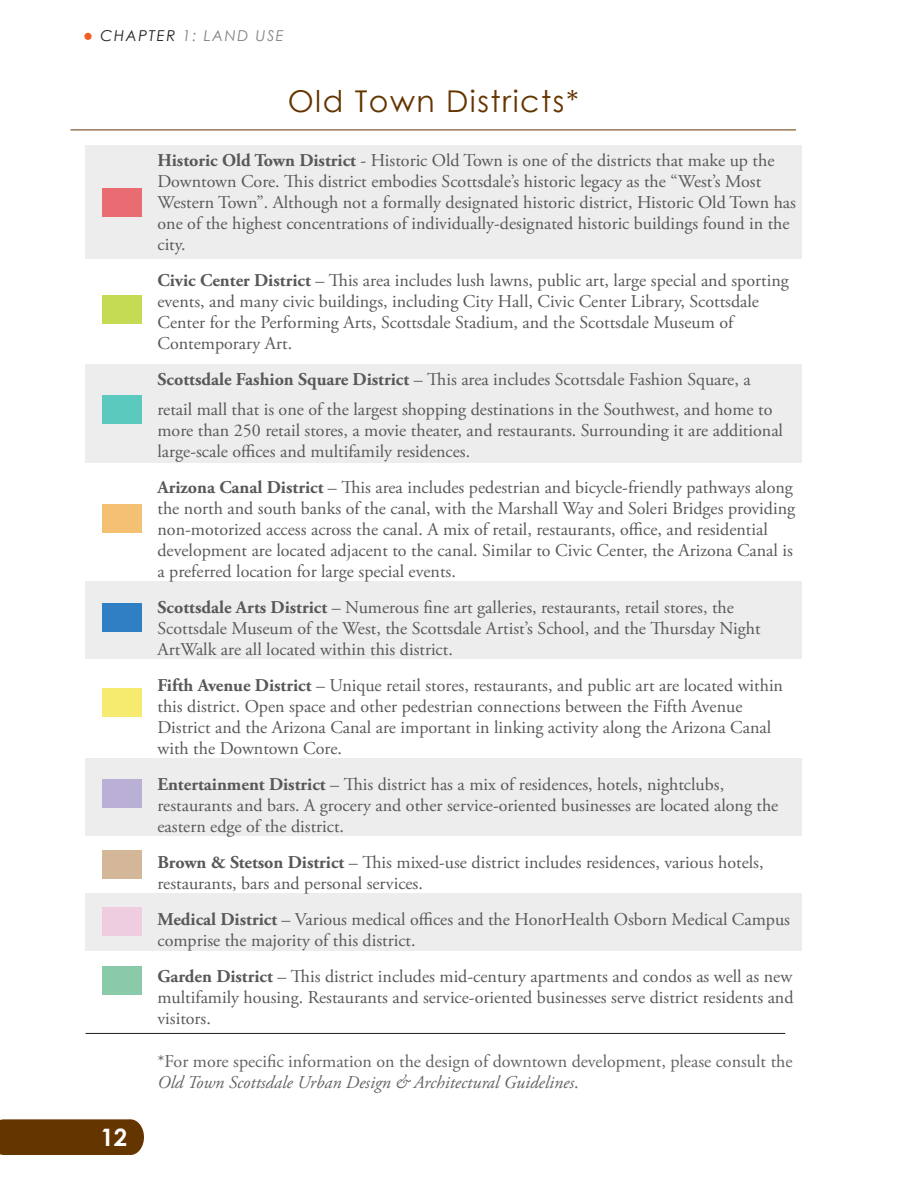
<style>
.page{position:relative;width:918px;height:1188px;background:#fff}
.page>*{position:absolute;margin:0;border:0;box-sizing:border-box;transform-origin:0 0}
.Header__centered_with_light_rule{font:30px "Century Gothic";letter-spacing:.05em;color:#653500}
.t1{font:700 24px "Century Gothic";color:#fff}
.Policy_Body__Level_3{font:18px/21px "Adobe Garamond Pro";color:#57585a}
.Policy_Body__Level_3-2{font:18px/21px "Adobe Garamond Pro";color:#636366}
.t2{font:italic 15px "Century Gothic";letter-spacing:.1em;color:#808285}
.s1{font-family:"Arial";font-weight:700;font-style:normal;font-size:16.5px;color:#f25b21}
.s2{color:#231f20}
.s3{font-weight:700}
.s4{font-style:italic}
</style>
<div class="page">
<svg style="left:117px;top:1119px;width:27px;height:36px"></svg>
<div style="left:0;top:1119px;width:142px;height:36px;background:#653500"></div>
<div style="left:86px;top:364px;width:716px;height:99px;background:#ededed"></div>
<div style="left:86px;top:145px;width:716px;height:114px;background:#ededed"></div>
<div style="left:102px;top:396px;width:40px;height:28px;background:#5cc9bf"></div>
<div style="left:102px;top:505px;width:40px;height:28px;background:#f4c073"></div>
<div style="left:86px;top:759px;width:716px;height:77px;background:#ededed"></div>
<div style="left:102px;top:779px;width:40px;height:28px;background:#bab0d5"></div>
<div style="left:102px;top:851px;width:40px;height:28px;background:#d4b698"></div>
<div style="left:102px;top:688px;width:40px;height:28px;background:#f6eb6e"></div>
<div style="left:86px;top:582px;width:716px;height:77px;background:#ededed"></div>
<div style="left:102px;top:604px;width:40px;height:28px;background:#307fc2"></div>
<div style="left:102px;top:189px;width:40px;height:28px;background:#e86c71"></div>
<div style="left:102px;top:296px;width:40px;height:28px;background:#c5db54"></div>
<div style="left:86px;top:894px;width:716px;height:57px;background:#ededed"></div>
<div style="left:102px;top:907px;width:40px;height:29px;background:#eecde1"></div>
<div style="left:102px;top:967px;width:40px;height:28px;background:#8ac9a9"></div>
<hr style="left:86px;top:1033px;width:699px;height:1px;background:#231f20">
<hr style="left:70px;top:130px;width:726px;height:1px;background:#653500">
<p class="t2" style="left:83px;top:25px;width:202px"><span class="s1">●</span> <span class="s2">CHAPTER</span> 1: LAND USE</p>
<p class="Header__centered_with_light_rule" style="left:288px;top:80px;width:293px">Old Town Districts*</p>
<h2 class="t1" style="left:101px;top:1119px;width:28px">12</h2>
<p class="Policy_Body__Level_3" style="left:158px;top:150px;width:640px"><span class="s3">Historic Old Town District</span> - Historic Old Town is one of the districts that make up the Downtown Core. This district embodies Scottsdale’s historic legacy as the “West’s Most Western Town”. Although not a formally designated historic district, Historic Old Town has one of the highest concentrations of individually-designated historic buildings found in the city.</p>
<p class="Policy_Body__Level_3" style="left:158px;top:270px;width:633px"><span class="s3">Civic Center District</span> – This area includes lush lawns, public art, large special and sporting events, and many civic buildings, including City Hall, Civic Center Library, Scottsdale Center for the Performing Arts, Scottsdale Stadium, and the Scottsdale Museum of Contemporary Art.</p>
<p class="Policy_Body__Level_3" style="left:158px;top:365px;width:616px;line-height:30px"><span class="s3">Scottsdale Fashion Square District</span> – This area includes Scottsdale Fashion Square, a retail mall that is one of the largest shopping destinations in the Southwest, and home to</p>
<p class="Policy_Body__Level_3" style="left:158px;top:420px;width:627px">more than 250 retail stores, a movie theater, and restaurants. Surrounding it are additional large-scale offices and multifamily residences.</p>
<p class="Policy_Body__Level_3" style="left:158px;top:477px;width:639px"><span class="s3">Arizona Canal District</span> – This area includes pedestrian and bicycle-friendly pathways along the north and south banks of the canal, with the Marshall Way and Soleri Bridges providing non-motorized access across the canal. A mix of retail, restaurants, office, and residential development are located adjacent to the canal. Similar to Civic Center, the Arizona Canal is a preferred location for large special events.</p>
<p class="Policy_Body__Level_3" style="left:158px;top:597px;width:605px"><span class="s3">Scottsdale Arts District</span> – Numerous fine art galleries, restaurants, retail stores, the<br>Scottsdale Museum of the West, the Scottsdale Artist’s School, and the Thursday Night<br>ArtWalk are all located within this district.</p>
<p class="Policy_Body__Level_3" style="left:158px;top:675px;width:627px"><span class="s3">Fifth Avenue District</span> – Unique retail stores, restaurants, and public art are located within this district. Open space and other pedestrian connections between the Fifth Avenue District and the Arizona Canal are important in linking activity along the Arizona Canal with the Downtown Core.</p>
<p class="Policy_Body__Level_3" style="left:158px;top:774px;width:622px"><span class="s3">Entertainment District</span> – This district has a mix of residences, hotels, nightclubs, restaurants and bars. A grocery and other service-oriented businesses are located along the eastern edge of the district.</p>
<p class="Policy_Body__Level_3" style="left:158px;top:852px;width:608px"><span class="s3">Brown &amp; Stetson District</span> – This mixed-use district includes residences, various hotels, restaurants, bars and personal services.</p>
<p class="Policy_Body__Level_3" style="left:158px;top:909px;width:634px"><span class="s3">Medical District</span> – Various medical offices and the HonorHealth Osborn Medical Campus comprise the majority of this district.</p>
<p class="Policy_Body__Level_3" style="left:158px;top:966px;width:638px;text-align:justify"><span class="s3">Garden District</span> – This district includes mid-century apartments and condos as well as new multifamily housing. Restaurants and service-oriented businesses serve district residents and visitors.</p>
<p class="Policy_Body__Level_3-2" style="left:158px;top:1052px;width:637px">*For more specific information on the design of downtown development, please consult the<br><span class="s4">Old Town Scottsdale Urban Design &amp; Architectural Guidelines</span>.</p>
</div>
